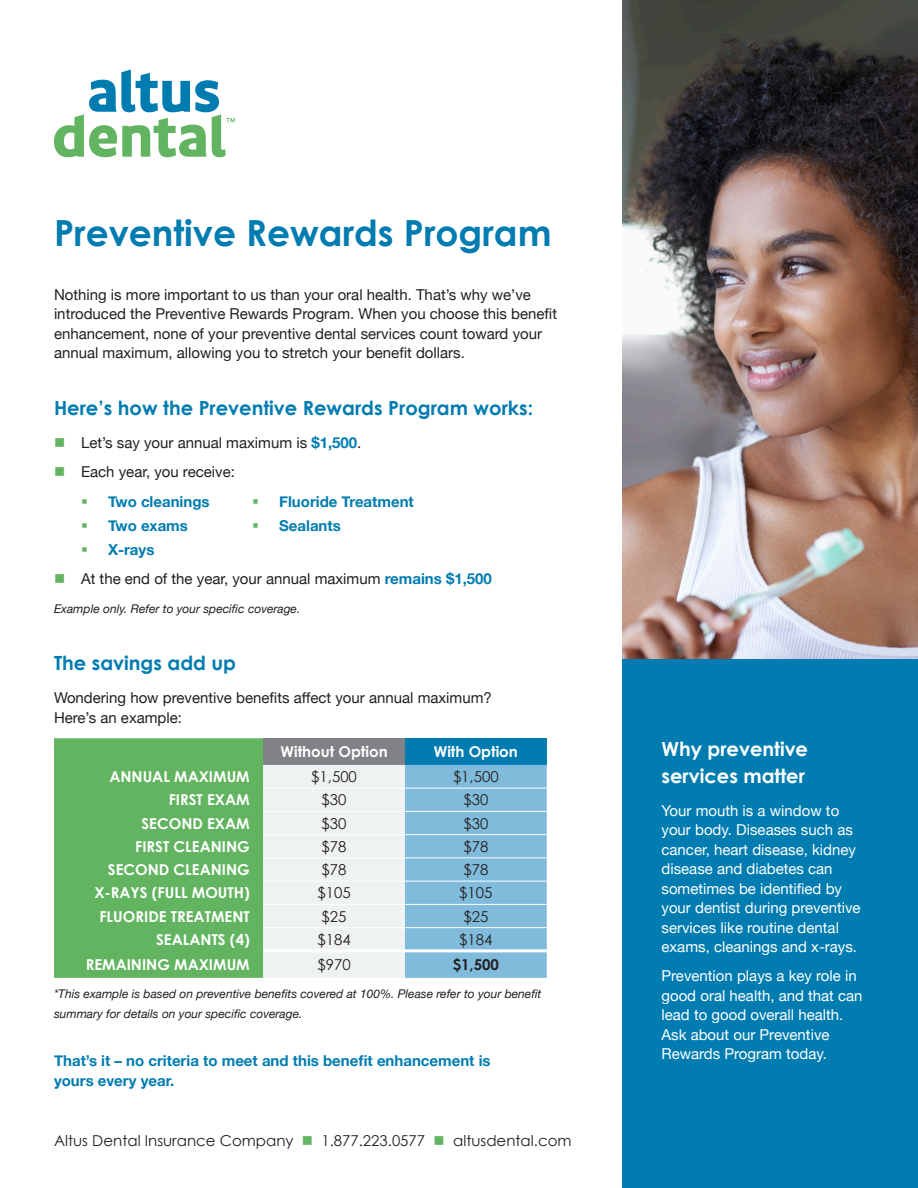
<style>
.page{position:relative;width:918px;height:1188px;background:#fff}
.page>*{position:absolute;margin:0;border:0;box-sizing:border-box;transform-origin:0 0}
._01_header{font:700 36px "Century Gothic";color:#007cb1}
._02_header{font:700 19.5px "Century Gothic";color:#007cb1}
._02_header-2{font:700 19.5px/27px "Century Gothic";color:#fff}
.body{font:15px/19.5px "Helvetica Neue";color:#231f20}
.body-2{font:15px/19.5px "Helvetica Neue";color:#fff}
.body-3{font:700 15px "Century Gothic";color:#fff}
.body-4{font:700 15px/19.5px "Helvetica Neue";color:#007cb1}
.body-5{font:15px "Century Gothic";color:#231f20}
._02_header-3{font:15px "Century Gothic";color:#231f20}
.body-6{font:700 15px "Century Gothic";color:#231f20}
.body-7{font:italic 12px/19.5px "Helvetica Neue";color:#231f20}
.s1{font-weight:700;color:#007cb1}
.s2{color:#63b461}
</style>
<div class="page">
<div style="left:622px;top:0;width:296px;height:1188px;background:#007cb1"></div>
<div style="left:54px;top:738px;width:209px;height:240px;background:#63b461"></div>
<div style="left:263px;top:738px;width:142px;height:27px;background:#808285"></div>
<div style="left:405px;top:738px;width:142px;height:27px;background:#007cb1"></div>
<svg style="left:263px;top:765px;width:284px;height:213px"></svg>
<hr style="left:263px;top:949px;width:142px;height:3px;background:#fff">
<hr style="left:405px;top:949px;width:142px;height:3px;background:#fff">
<hr style="left:263px;top:788px;width:142px;height:1px;background:#fff">
<hr style="left:405px;top:788px;width:142px;height:1px;background:#fff">
<hr style="left:263px;top:811px;width:142px;height:1px;background:#fff">
<hr style="left:405px;top:811px;width:142px;height:1px;background:#fff">
<hr style="left:263px;top:834px;width:142px;height:1px;background:#fff">
<hr style="left:405px;top:834px;width:142px;height:1px;background:#fff">
<hr style="left:263px;top:858px;width:142px;height:1px;background:#fff">
<hr style="left:405px;top:858px;width:142px;height:1px;background:#fff">
<hr style="left:263px;top:881px;width:142px;height:1px;background:#fff">
<hr style="left:405px;top:881px;width:142px;height:1px;background:#fff">
<hr style="left:263px;top:904px;width:142px;height:1px;background:#fff">
<hr style="left:405px;top:904px;width:142px;height:1px;background:#fff">
<hr style="left:263px;top:927px;width:142px;height:1px;background:#fff">
<hr style="left:405px;top:927px;width:142px;height:1px;background:#fff">
<svg style="left:54px;top:70px;width:181px;height:87px"></svg>
<img style="left:622px;top:0;width:296px;height:659px">
<p class="_01_header" style="left:54px;top:211px;width:499px">Preventive Rewards Program</p>
<p class="body" style="left:54px;top:285px;width:505px">Nothing is more important to us than your oral health. That’s why we’ve introduced the Preventive Rewards Program. When you choose this benefit enhancement, none of your preventive dental services count toward your annual maximum, allowing you to stretch your benefit dollars.</p>
<p class="_02_header" style="left:54px;top:396px;width:481px">Here’s how the Preventive Rewards Program works:</p>
<p class="body" style="left:81px;top:434px;width:282px">Let’s say your annual maximum is <span class="s1">$1,500</span>.</p>
<p class="body" style="left:81px;top:463px;width:155px">Each year, you receive:</p>
<p class="body-4" style="left:108px;top:492px;width:103px">Two cleanings</p>
<p class="body-4" style="left:108px;top:516px;width:81px">Two exams</p>
<p class="body-4" style="left:108px;top:540px;width:48px">X-rays</p>
<p class="body" style="left:81px;top:570px;width:412px">At the end of the year, your annual maximum <span class="s1">remains $1,500</span></p>
<p class="body-7" style="left:54px;top:600px;width:248px">Example only. Refer to your specific coverage.</p>
<p class="_02_header" style="left:54px;top:651px;width:184px">The savings add up</p>
<p class="body" style="left:54px;top:689px;width:439px">Wondering how preventive benefits affect your annual maximum?<br>Here’s an example:</p>
<p class="body-3" style="left:281px;top:742px;width:109px">Without Option</p>
<p class="body-3" style="left:434px;top:742px;width:85px">With Option</p>
<p class="body-3" style="left:109px;top:767px;width:142px">ANNUAL MAXIMUM</p>
<p class="body-5" style="left:311px;top:768px;width:47px">$1,500</p>
<p class="body-5" style="left:453px;top:768px;width:47px">$1,500</p>
<p class="body-3" style="left:169px;top:791px;width:82px">FIRST EXAM</p>
<p class="body-5" style="left:322px;top:791px;width:26px">$30</p>
<p class="body-5" style="left:463px;top:791px;width:26px">$30</p>
<p class="body-3" style="left:141px;top:814px;width:110px">SECOND EXAM</p>
<p class="body-5" style="left:322px;top:814px;width:26px">$30</p>
<p class="body-5" style="left:463px;top:814px;width:26px">$30</p>
<p class="body-3" style="left:135px;top:837px;width:116px">FIRST CLEANING</p>
<p class="body-5" style="left:322px;top:837px;width:26px">$78</p>
<p class="body-5" style="left:463px;top:837px;width:26px">$78</p>
<p class="body-3" style="left:108px;top:860px;width:143px">SECOND CLEANING</p>
<p class="body-5" style="left:322px;top:861px;width:26px">$78</p>
<p class="body-5" style="left:463px;top:861px;width:26px">$78</p>
<p class="body-3" style="left:94px;top:884px;width:157px">X-RAYS (FULL MOUTH)</p>
<p class="body-5" style="left:317px;top:884px;width:35px">$105</p>
<p class="body-5" style="left:459px;top:884px;width:35px">$105</p>
<p class="body-3" style="left:99px;top:907px;width:152px">FLUORIDE TREATMENT</p>
<p class="body-5" style="left:322px;top:907px;width:26px">$25</p>
<p class="body-5" style="left:463px;top:907px;width:26px">$25</p>
<p class="body-3" style="left:156px;top:930px;width:95px">SEALANTS (4)</p>
<p class="body-5" style="left:317px;top:930px;width:35px">$184</p>
<p class="body-5" style="left:459px;top:930px;width:35px">$184</p>
<p class="body-3" style="left:86px;top:955px;width:166px">REMAINING MAXIMUM</p>
<p class="body-5" style="left:317px;top:955px;width:35px">$970</p>
<p class="body-6" style="left:453px;top:955px;width:48px">$1,500</p>
<p class="body-7" style="left:54px;top:985px;width:489px">*This example is based on preventive benefits covered at 100%. Please refer to your benefit summary for details on your specific coverage.</p>
<p class="body-4" style="left:54px;top:1052px;width:438px">That’s it – no criteria to meet and this benefit enhancement is yours every year.</p>
<p class="body-4" style="left:279px;top:492px;width:136px">Fluoride Treatment</p>
<p class="body-4" style="left:279px;top:516px;width:63px">Sealants</p>
<p class="_02_header-3" style="left:54px;top:1131px;width:519px">Altus Dental Insurance Company <span class="s2">■</span> 1.877.223.0577 <span class="s2">■</span> altusdental.com</p>
<p class="_02_header-2" style="left:662px;top:734px;width:148px">Why preventive services matter</p>
<p class="body-2" style="left:662px;top:801px;width:201px">Your mouth is a window to your body. Diseases such as cancer, heart disease, kidney disease and diabetes can sometimes be identified by your dentist during preventive services like routine dental exams, cleanings and x-rays.</p>
<p class="body-2" style="left:662px;top:967px;width:203px">Prevention plays a key role in good oral health, and that can lead to good overall health.<br>Ask about our Preventive<br>Rewards Program today.</p>
</div>
